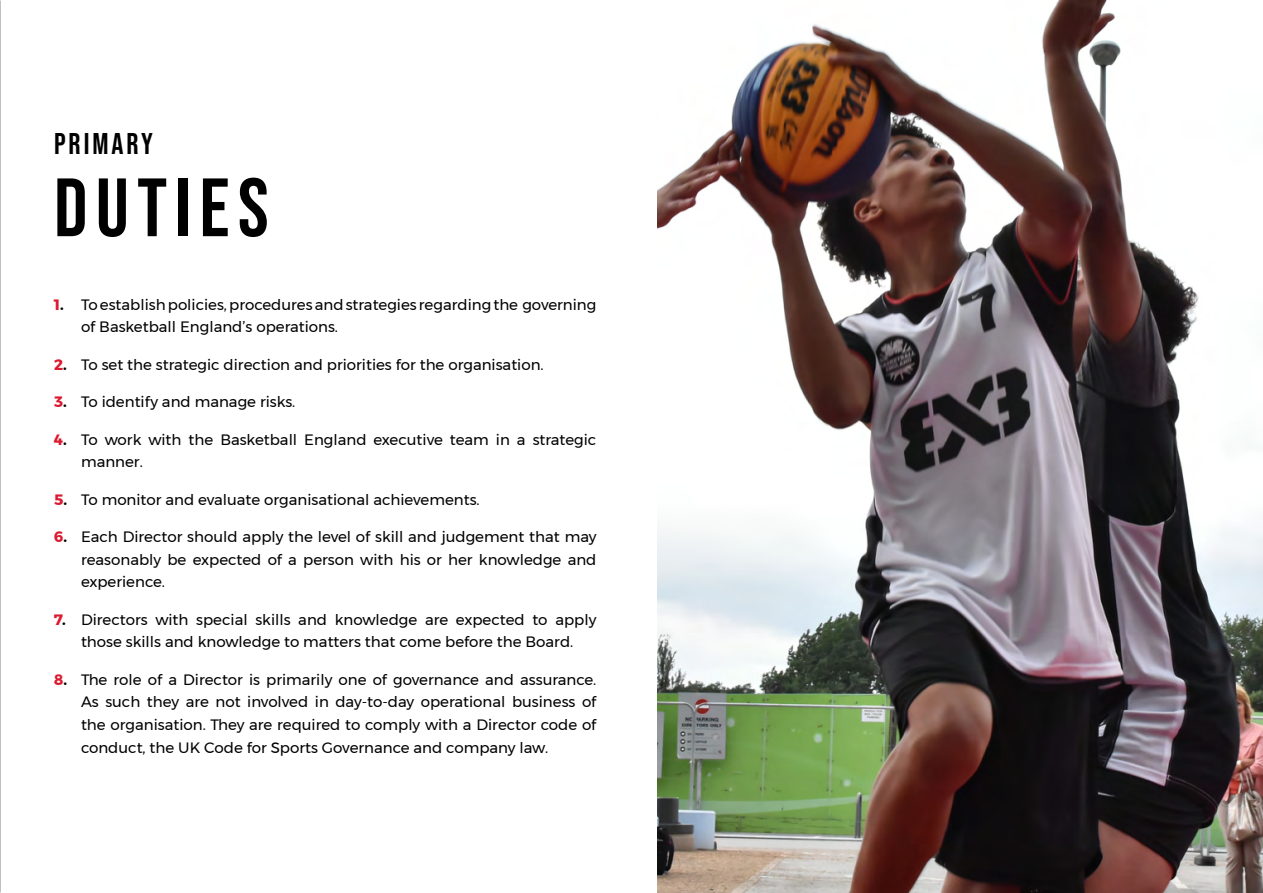
<style>
.page{position:relative;width:1263px;height:893px;background:#fff}
.page>*{position:absolute;margin:0;border:0;box-sizing:border-box;transform-origin:0 0}
.t1{font:82.5px "Bebas Neue";letter-spacing:.1em;color:#000}
.t2{font:30px "Bebas Neue";letter-spacing:.1em;color:#000}
.t3{font:15px/22.5px "Montserrat";color:#000}
.s1{font-weight:700;color:#db1a30}
.s2{font-weight:700}
</style>
<div class="page">
<img style="left:0;top:0;width:1px;height:893px">
<img style="left:657px;top:0;width:606px;height:893px">
<h2 class="t2" style="left:54px;top:126px;width:101px">PRIMARY</h2>
<h1 class="t1" style="left:54px;top:161px;width:216px">DUTIES</h1>
<p class="t3" style="left:81px;top:293px;width:517px;text-indent:-27px"><span class="s1">1</span><span class="s2">.</span> To establish policies, procedures and strategies regarding the governing of Basketball England’s operations.</p>
<p class="t3" style="left:54px;top:353px;width:491px"><span class="s1">2</span><span class="s2">.</span> To set the strategic direction and priorities for the organisation.</p>
<p class="t3" style="left:54px;top:391px;width:243px"><span class="s1">3</span><span class="s2">.</span> To identify and manage risks.</p>
<p class="t3" style="left:81px;top:428px;width:517px;text-indent:-27px"><span class="s1">4</span><span class="s2">.</span> To work with the Basketball England executive team in a strategic manner.</p>
<p class="t3" style="left:54px;top:488px;width:427px"><span class="s1">5</span><span class="s2">.</span> To monitor and evaluate organisational achievements.</p>
<p class="t3" style="left:81px;top:526px;width:517px;text-align:justify;text-indent:-27px"><span class="s1">6</span><span class="s2">.</span> Each Director should apply the level of skill and judgement that may reasonably be expected of a person with his or her knowledge and experience.</p>
<p class="t3" style="left:54px;top:608px;width:544px;text-align:center"><span class="s1">7</span><span class="s2">.</span> Directors with special skills and knowledge are expected to apply those skills and knowledge to matters that come before the Board.</p>
<p class="t3" style="left:81px;top:668px;width:517px;text-align:justify;text-indent:-27px"><span class="s1">8</span><span class="s2">.</span> The role of a Director is primarily one of governance and assurance.<br>As such they are not involved in day-to-day operational business of the organisation. They are required to comply with a Director code of conduct, the UK Code for Sports Governance and company law.</p>
</div>
